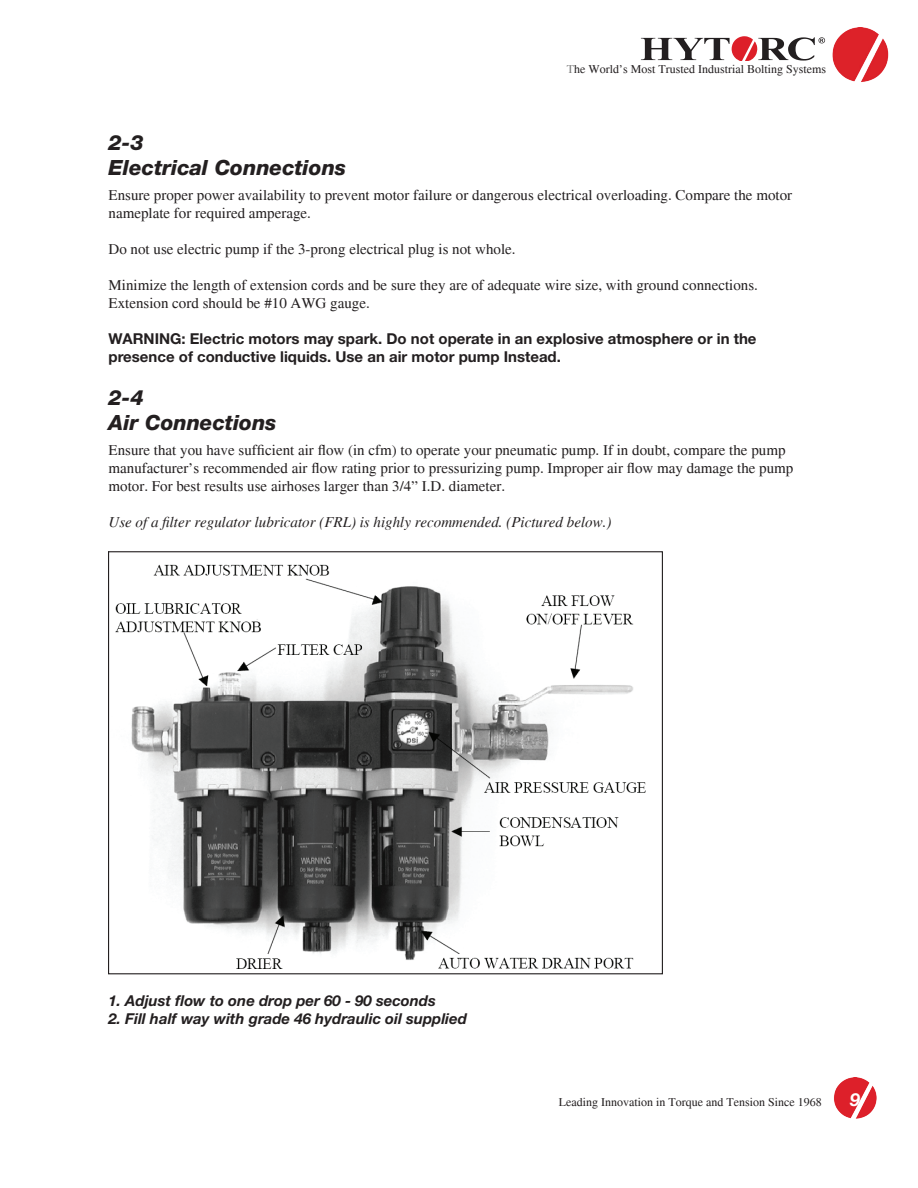
<style>
.page{position:relative;width:918px;height:1188px;background:#fff}
.page>*{position:absolute;margin:0;border:0;box-sizing:border-box;transform-origin:0 0}
.t1{font:italic 800 21px/25.2px "Helvetica Neue LT Std";color:#231f20}
.t2{font:italic 700 18px "Helvetica Neue LT Std";color:#fff}
.t3{font:15px/18px "Times";color:#231f20}
.t4{font:700 15px/18px "Helvetica Neue LT Std";color:#231f20}
.t5{font:italic 700 15px "Helvetica Neue LT Std";color:#231f20}
.t6{font:italic 15px "Times";color:#231f20}
.t7{font:12px "Times";color:#231f20}
.s1{color:#7a7a79}
</style>
<div class="page">
<img style="left:115px;top:564px;width:531px;height:405px">
<img style="left:834px;top:1077px;width:43px;height:42px">
<img style="left:832px;top:27px;width:57px;height:55px">
<svg style="left:641px;top:36px;width:184px;height:24px"></svg>
<p class="t7" style="left:567px;top:63px;width:261px"><span class="s1">T</span>he World’s Most Trusted Industrial Bolting Systems</p>
<h1 class="t1" style="left:109px;top:130px;width:239px">2-3<br>Electrical Connections</h1>
<p class="t3" style="left:109px;top:186px;width:685px">Ensure proper power availability to prevent motor failure or dangerous electrical overloading. Compare the motor nameplate for required amperage.</p>
<p class="t3" style="left:109px;top:240px;width:409px">Do not use electric pump if the 3-prong electrical plug is not whole.</p>
<p class="t3" style="left:109px;top:276px;width:651px">Minimize the length of extension cords and be sure they are of adequate wire size, with ground connections.<br>Extension cord should be #10 AWG gauge.</p>
<p class="t4" style="left:109px;top:329px;width:649px">WARNING: Electric motors may spark. Do not operate in an explosive atmosphere or in the presence of conductive liquids. Use an air motor pump Instead.</p>
<h1 class="t1" style="left:109px;top:385px;width:170px">2-4<br>Air Connections</h1>
<p class="t3" style="left:109px;top:441px;width:686px">Ensure that you have sufficient air flow (in cfm) to operate your pneumatic pump. If in doubt, compare the pump manufacturer’s recommended air flow rating prior to pressurizing pump. Improper air flow may damage the pump motor. For best results use airhoses larger than 3/4” I.D. diameter.</p>
<p class="t6" style="left:109px;top:514px;width:504px">Use of a filter regulator lubricator (FRL) is highly recommended. (Pictured below.)</p>
<p class="t5" style="left:109px;top:991px;width:329px">1. Adjust flow to one drop per 60 - 90 seconds</p>
<p class="t5" style="left:109px;top:1009px;width:360px">2. Fill half way with grade 46 hydraulic oil supplied</p>
<p class="t7" style="left:559px;top:1095px;width:264px">Leading Innovation in Torque and Tension Since 1968</p>
<p class="t2" style="left:850px;top:1088px;width:12px">9</p>
</div>
